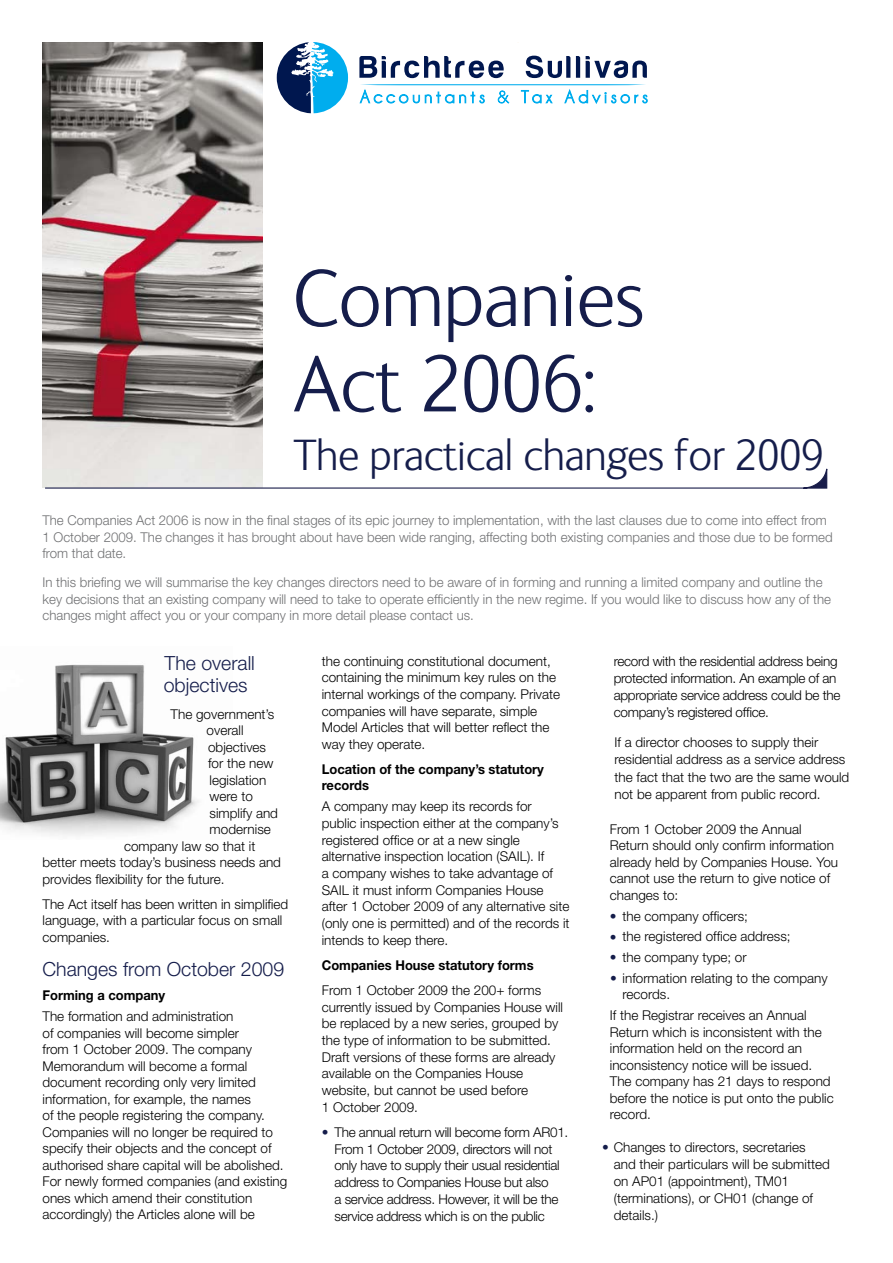
<style>
.page{position:relative;width:893px;height:1263px;background:#fff}
.page>*{position:absolute;margin:0;border:0;box-sizing:border-box;transform-origin:0 0}
.t1{font:300 82.5px/85.3px "FS Ingrid";letter-spacing:-.01em;color:#151d4b}
.t2{font:300 45px "FS Ingrid";letter-spacing:-.01em;color:#151d4b}
.t3{font:300 19.5px/21.9px "Helvetica Neue";color:#151d4b}
.t4{font:300 13.5px/16.5px "Helvetica Neue";color:#000}
.t5{font:300 13.5px/16.5px "Helvetica Neue";color:#707173}
.t6{font:300 13.5px/16.6px "Helvetica Neue";letter-spacing:-.02em;color:#000}
.t7{font:700 13.5px/16.4px "Helvetica Neue";color:#000;scale:.96 1}
.s1{color:#151d4b}
</style>
<div class="page">
<img style="left:0;top:664px;width:199px;height:172px">
<img style="left:43px;top:43px;width:219px;height:444px">
<svg style="left:359px;top:56px;width:145px;height:22px"></svg>
<svg style="left:526px;top:56px;width:44px;height:22px"></svg>
<svg style="left:576px;top:56px;width:4px;height:22px"></svg>
<svg style="left:586px;top:56px;width:61px;height:22px"></svg>
<svg style="left:360px;top:84px;width:288px;height:20px"></svg>
<svg style="left:277px;top:42px;width:71px;height:71px"></svg>
<svg style="left:44px;top:465px;width:784px;height:24px"></svg>
<h1 class="t1" style="left:293px;top:257px;width:353px">Companies<br>Act 2006:</h1>
<h2 class="t2" style="left:293px;top:432px;width:532px">The practical changes for 2009</h2>
<p class="t5" style="left:43px;top:512px;width:792px">The Companies Act 2006 is now in the final stages of its epic journey to implementation, with the last clauses due to come into effect from<br>1 October 2009. The changes it has brought about have been wide ranging, affecting both existing companies and those due to be formed from that date.</p>
<p class="t5" style="left:43px;top:574px;width:790px">In this briefing we will summarise the key changes directors need to be aware of in forming and running a limited company and outline the key decisions that an existing company will need to take to operate efficiently in the new regime. If you would like to discuss how any of the changes might affect you or your company in more detail please contact us.</p>
<h3 class="t3" style="left:164px;top:652px;width:93px">The overall objectives</h3>
<p class="t4" style="left:171px;top:705px;width:105px">The government’s</p>
<p class="t4" style="left:207px;top:722px;width:39px">overall</p>
<p class="t4" style="left:208px;top:738px;width:60px">objectives</p>
<p class="t4" style="left:208px;top:755px;width:67px">for the new</p>
<p class="t4" style="left:210px;top:771px;width:58px">legislation</p>
<p class="t4" style="left:210px;top:788px;width:45px">were to</p>
<p class="t4" style="left:210px;top:804px;width:70px">simplify and</p>
<p class="t4" style="left:210px;top:821px;width:63px">modernise</p>
<p class="t4" style="left:124px;top:837px;width:133px">company law so that it</p>
<p class="t4" style="left:43px;top:854px;width:240px">better meets today’s business needs and</p>
<p class="t4" style="left:43px;top:870px;width:184px">provides flexibility for the future.</p>
<p class="t4" style="left:43px;top:895px;width:247px">The Act itself has been written in simplified language, with a particular focus on small companies.</p>
<h3 class="t3" style="left:43px;top:957px;width:243px">Changes from October 2009</h3>
<p class="t7" style="left:43px;top:987px;width:129px">Forming a company</p>
<p class="t4" style="left:43px;top:1008px;width:246px">The formation and administration<br>of companies will become simpler<br>from 1 October 2009. The company Memorandum will become a formal document recording only very limited information, for example, the names<br>of the people registering the company.<br>Companies will no longer be required to specify their objects and the concept of authorised share capital will be abolished.<br>For newly formed companies (and existing ones which amend their constitution accordingly) the Articles alone will be</p>
<p class="t4" style="left:322px;top:652px;width:240px">the continuing constitutional document, containing the minimum key rules on the internal workings of the company. Private companies will have separate, simple Model Articles that will better reflect the way they operate.</p>
<p class="t7" style="left:322px;top:761px;width:233px">Location of the company’s statutory records</p>
<p class="t4" style="left:322px;top:798px;width:249px">A company may keep its records for public inspection either at the company’s registered office or at a new single alternative inspection location (SAIL). If<br>a company wishes to take advantage of SAIL it must inform Companies House after 1 October 2009 of any alternative site (only one is permitted) and of the records it intends to keep there.</p>
<p class="t7" style="left:322px;top:956px;width:222px">Companies House statutory forms</p>
<p class="t4" style="left:322px;top:981px;width:243px">From 1 October 2009 the 200+ forms currently issued by Companies House will be replaced by a new series, grouped by the type of information to be submitted.<br>Draft versions of these forms are already available on the Companies House website, but cannot be used before<br>1 October 2009.</p>
<p class="t6" style="left:334px;top:1123px;width:235px;text-indent:-13px"><span class="s1">•</span> The annual return will become form AR01.<br>From 1 October 2009, directors will not only have to supply their usual residential address to Companies House but also<br>a service address. However, it will be the service address which is on the public</p>
<p class="t6" style="left:614px;top:652px;width:228px;line-height:17.2px">record with the residential address being protected information. An example of an appropriate service address could be the company’s registered office.</p>
<p class="t4" style="left:614px;top:733px;width:236px;line-height:17.2px">If a director chooses to supply their residential address as a service address the fact that the two are the same would not be apparent from public record.</p>
<p class="t4" style="left:610px;top:820px;width:230px">From 1 October 2009 the Annual<br>Return should only confirm information already held by Companies House. You cannot use the return to give notice of changes to:</p>
<p class="t4" style="left:610px;top:907px;width:140px"><span class="s1">•</span> the company officers;</p>
<p class="t4" style="left:610px;top:928px;width:182px"><span class="s1">•</span> the registered office address;</p>
<p class="t4" style="left:610px;top:949px;width:138px"><span class="s1">•</span> the company type; or</p>
<p class="t4" style="left:623px;top:969px;width:207px;text-indent:-13px"><span class="s1">•</span> information relating to the company records.</p>
<p class="t4" style="left:610px;top:1007px;width:225px">If the Registrar receives an Annual<br>Return which is inconsistent with the information held on the record an inconsistency notice will be issued.<br>The company has 21 days to respond before the notice is put onto the public record.</p>
<p class="t4" style="left:614px;top:1138px;width:218px;line-height:17.2px;text-indent:-11px"><span class="s1">•</span> Changes to directors, secretaries and their particulars will be submitted on AP01 (appointment), TM01 (terminations), or CH01 (change of details.)</p>
</div>
